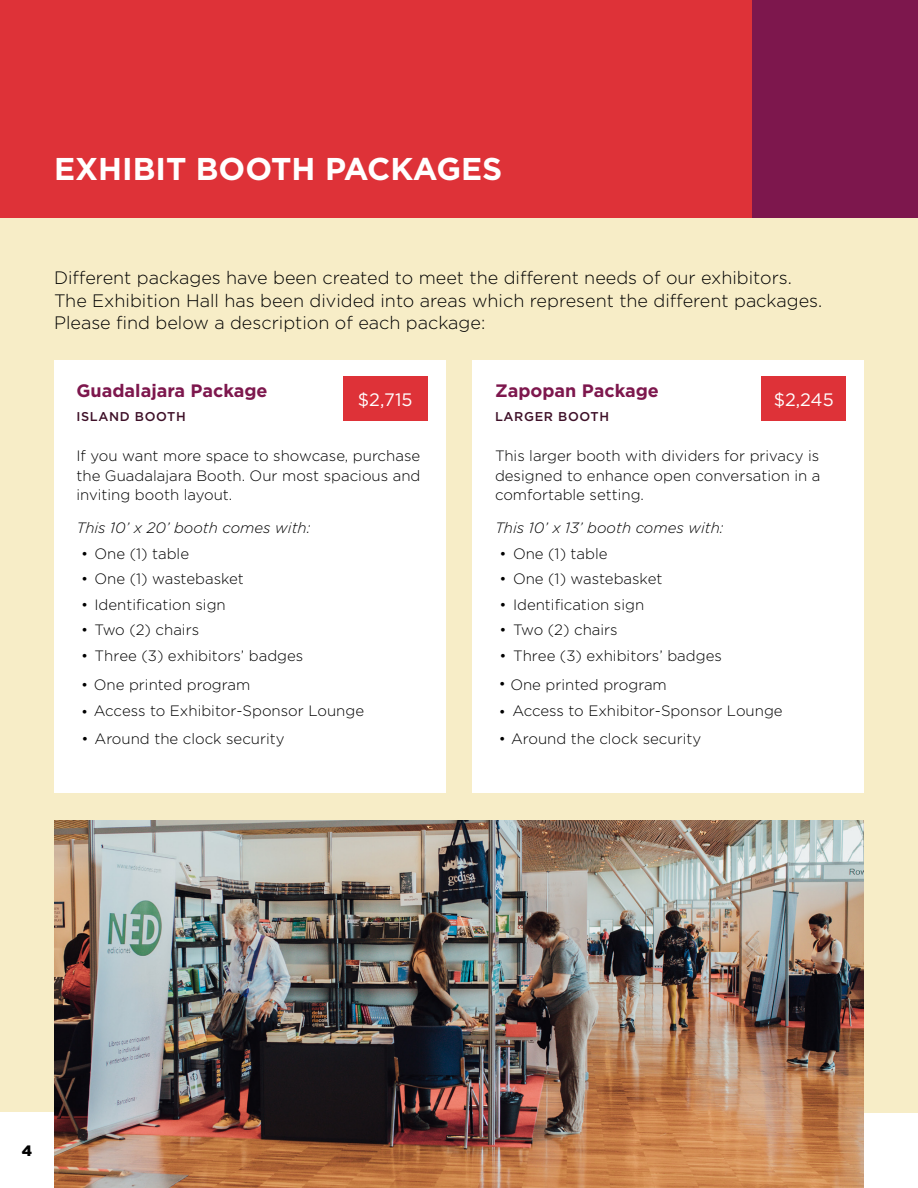
<style>
.page{position:relative;width:918px;height:1188px;background:#fff}
.page>*{position:absolute;margin:0;border:0;box-sizing:border-box;transform-origin:0 0}
.t1{font:700 31.5px "Gotham";color:#fff}
.t2{font:300 18px/22.5px "Gotham";color:#000}
.t3{font:700 18px "Gotham";color:#7d174d}
.t4{font:18px "Gotham";color:#fff}
.t5{font:300 15px/19.5px "Gotham";color:#000;text-align:justify}
.t6{font:italic 300 15px "Gotham";color:#000}
.t7{font:900 15px "Gotham";color:#000}
.t8{font:500 12.75px "Gotham";letter-spacing:.05em;color:#3e1028}
</style>
<div class="page">
<div style="left:0;top:180px;width:918px;height:932px;background:#f7edc7"></div>
<div style="left:0;top:0;width:752px;height:218px;background:#de3238"></div>
<div style="left:752px;top:0;width:166px;height:218px;background:#7d174d"></div>
<img style="left:54px;top:821px;width:810px;height:367px">
<div style="left:472px;top:360px;width:392px;height:433px;background:#fff"></div>
<div style="left:761px;top:376px;width:85px;height:46px;background:#de3238"></div>
<div style="left:54px;top:360px;width:392px;height:433px;background:#fff"></div>
<div style="left:343px;top:376px;width:85px;height:46px;background:#de3238"></div>
<h1 class="t1" style="left:54px;top:148px;width:450px">EXHIBIT BOOTH PACKAGES</h1>
<p class="t2" style="left:54px;top:267px;width:770px">Different packages have been created to meet the different needs of our exhibitors.<br>The Exhibition Hall has been divided into areas which represent the different packages.<br>Please find below a description of each package:</p>
<p class="t3" style="left:76px;top:379px;width:193px">Guadalajara Package</p>
<p class="t8" style="left:76px;top:409px;width:111px">ISLAND BOOTH</p>
<p class="t5" style="left:76px;top:446px;width:345px">If you want more space to showcase, purchase the Guadalajara Booth. Our most spacious and inviting booth layout.</p>
<p class="t6" style="left:76px;top:519px;width:235px">This 10’ x 20’ booth comes with:</p>
<p class="t5" style="left:81px;top:544px;width:110px">• One (1) table</p>
<p class="t5" style="left:81px;top:569px;width:164px">• One (1) wastebasket</p>
<p class="t5" style="left:81px;top:595px;width:146px">• Identification sign</p>
<p class="t5" style="left:81px;top:620px;width:120px">• Two (2) chairs</p>
<p class="t5" style="left:81px;top:646px;width:224px">• Three (3) exhibitors’ badges</p>
<p class="t5" style="left:81px;top:675px;width:171px">• One printed program</p>
<p class="t5" style="left:81px;top:701px;width:285px">• Access to Exhibitor-Sponsor Lounge</p>
<p class="t5" style="left:82px;top:729px;width:205px">• Around the clock security</p>
<p class="t4" style="left:358px;top:390px;width:56px">$2,715</p>
<p class="t3" style="left:495px;top:379px;width:166px">Zapopan Package</p>
<p class="t8" style="left:495px;top:409px;width:116px">LARGER BOOTH</p>
<p class="t5" style="left:495px;top:446px;width:327px">This larger booth with dividers for privacy is designed to enhance open conversation in a comfortable setting.</p>
<p class="t6" style="left:495px;top:519px;width:230px">This 10’ x 13’ booth comes with:</p>
<p class="t5" style="left:500px;top:544px;width:110px">• One (1) table</p>
<p class="t5" style="left:500px;top:569px;width:164px">• One (1) wastebasket</p>
<p class="t5" style="left:500px;top:595px;width:146px">• Identification sign</p>
<p class="t5" style="left:500px;top:620px;width:120px">• Two (2) chairs</p>
<p class="t5" style="left:500px;top:646px;width:224px">• Three (3) exhibitors’ badges</p>
<p class="t5" style="left:499px;top:675px;width:170px">• One printed program</p>
<p class="t5" style="left:499px;top:701px;width:285px">• Access to Exhibitor-Sponsor Lounge</p>
<p class="t5" style="left:499px;top:729px;width:204px">• Around the clock security</p>
<p class="t4" style="left:774px;top:390px;width:62px">$2,245</p>
<p class="t7" style="left:22px;top:1141px;width:12px">4</p>
</div>
